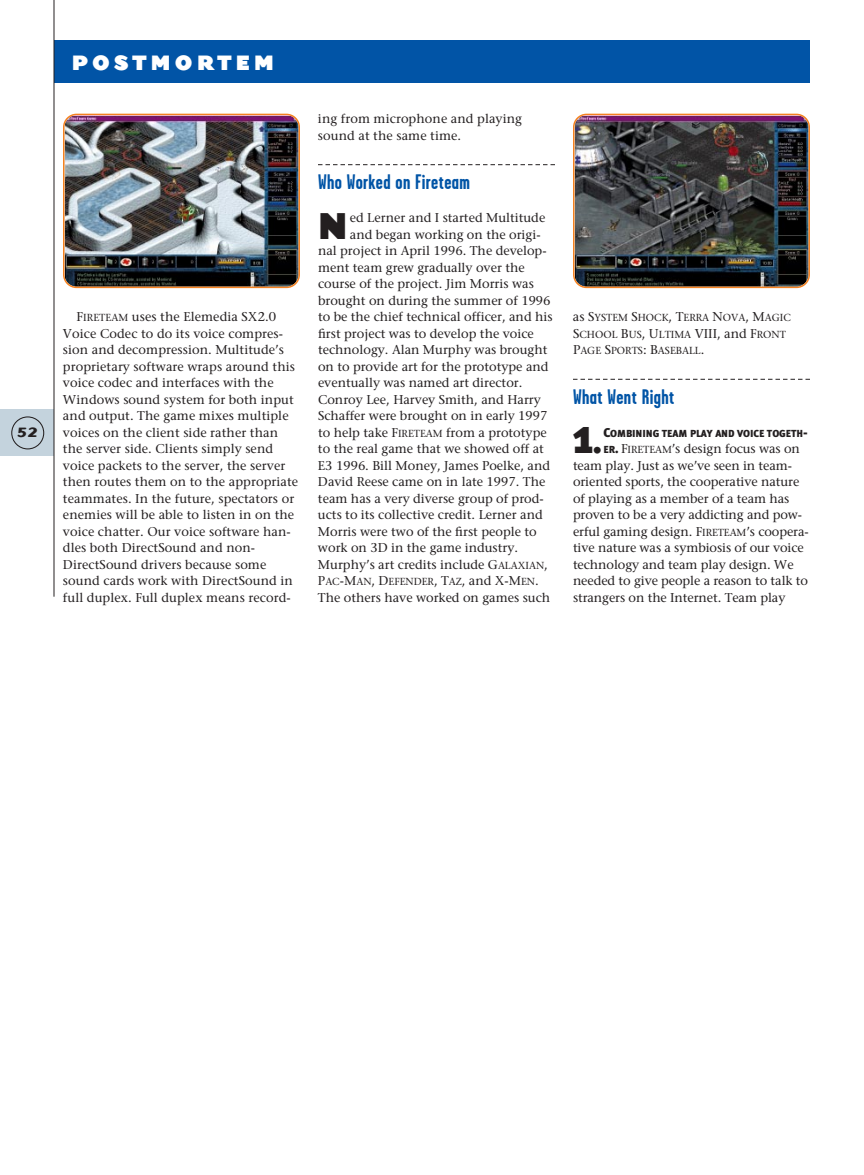
<style>
.page{position:relative;width:864px;height:1175px;background:#fff}
.page>*{position:absolute;margin:0;border:0;box-sizing:border-box;transform-origin:0 0}
.t1{font:900 48.9px "Meta Plus";color:#231f20}
.t2{font:900 34.95px "Dogma";color:#231f20}
.t3{font:700 21px "Garage Gothic";letter-spacing:.02em;color:#0154a6}
.t4{font:900 19.5px "Dogma";letter-spacing:.245em;color:#fff}
.t5{font:700 15px "Dogma Script";color:#231f20}
.t6{font:12.75px/16.5px "Stone Serif";color:#231f20}
.t7{font:10.2px/16.5px "Stone Serif";color:#231f20}
.t8{font:900 10.2px "Meta Plus";letter-spacing:-.01em;color:#231f20}
.s1{font-size:10.2px}
.s2{font-size:12.75px}
.s3{font-size:33.75px}
.s4{font-family:"Meta Plus";font-weight:900;font-size:10.2px}
.s5{font-family:"Meta Plus";font-weight:900}
</style>
<div class="page">
<div style="left:1px;top:410px;width:53px;height:46px;background:#c4d3dd"></div>
<svg style="left:318px;top:164px;width:237px;height:1px"></svg>
<svg style="left:573px;top:379px;width:237px;height:1px"></svg>
<div style="left:11px;top:416px;width:33px;height:33px;border:1px solid #231f20;border-radius:50%"></div>
<div style="left:54px;top:40px;width:756px;height:42px;background:#0154a6"></div>
<hr style="left:54px;top:1px;width:1px;height:595px;background:#231f20">
<img style="left:64px;top:115px;width:234px;height:171px;border-radius:12px">
<div style="left:63px;top:114px;width:237px;height:174px;border:2px solid #f58220;border-radius:13px"></div>
<img style="left:574px;top:115px;width:234px;height:171px;border-radius:12px">
<div style="left:573px;top:114px;width:237px;height:174px;border:2px solid #f58220;border-radius:13px"></div>
<p class="t5" style="left:17px;top:426px;width:22px">52</p>
<h3 class="t4" style="left:72px;top:55px;width:203px">POSTMORTEM</h3>
<p class="t6" style="left:63px;top:310px;width:237px;text-indent:14px">F<span class="s1">IRETEAM</span> uses the Elemedia SX2.0<br>Voice Codec to do its voice compres&shy;sion and decompression. Multitude’s proprietary software wraps around this voice codec and interfaces with the Windows sound system for both input and output. The game mixes multiple voices on the client side rather than the server side. Clients simply send voice packets to the server, the server then routes them on to the appropriate teammates. In the future, spectators or enemies will be able to listen in on the voice chatter. Our voice software han&shy;dles both DirectSound and non-DirectSound drivers because some sound cards work with DirectSound in full duplex. Full duplex means record-</p>
<p class="t6" style="left:318px;top:112px;width:206px">ing from microphone and playing sound at the same time.</p>
<h3 class="t3" style="left:318px;top:174px;width:154px">Who Worked on Fireteam</h3>
<h2 class="t2" style="left:318px;top:212px;width:31px">N</h2>
<p class="t6" style="left:350px;top:211px;width:197px">ed Lerner and I started Multitude</p>
<p class="t6" style="left:350px;top:227px;width:192px">and began working on the origi-</p>
<p class="t6" style="left:318px;top:244px;width:230px">nal project in April 1996. The develop-</p>
<p class="t6" style="left:318px;top:260px;width:208px">ment team grew gradually over the</p>
<p class="t6" style="left:318px;top:277px;width:217px">course of the project. Jim Morris was</p>
<p class="t6" style="left:318px;top:293px;width:234px">brought on during the summer of 1996</p>
<p class="t6" style="left:318px;top:310px;width:236px">to be the chief technical officer, and his</p>
<p class="t6" style="left:318px;top:326px;width:217px">first project was to develop the voice</p>
<p class="t6" style="left:318px;top:343px;width:231px">technology. Alan Murphy was brought</p>
<p class="t6" style="left:318px;top:359px;width:232px">on to provide art for the prototype and</p>
<p class="t6" style="left:318px;top:376px;width:206px">eventually was named art director.</p>
<p class="t6" style="left:318px;top:392px;width:224px">Conroy Lee, Harvey Smith, and Harry</p>
<p class="t6" style="left:318px;top:409px;width:231px">Schaffer were brought on in early 1997</p>
<p class="t6" style="left:318px;top:425px;width:230px">to help take F<span class="s1">IRETEAM</span> from a prototype</p>
<p class="t6" style="left:318px;top:442px;width:227px">to the real game that we showed off at</p>
<p class="t6" style="left:318px;top:458px;width:234px">E3 1996. Bill Money, James Poelke, and</p>
<p class="t6" style="left:318px;top:475px;width:229px">David Reese came on in late 1997. The</p>
<p class="t6" style="left:318px;top:491px;width:227px">team has a very diverse group of prod-</p>
<p class="t6" style="left:318px;top:508px;width:226px">ucts to its collective credit. Lerner and</p>
<p class="t6" style="left:318px;top:524px;width:220px">Morris were two of the first people to</p>
<p class="t6" style="left:318px;top:541px;width:202px">work on 3D in the game industry.</p>
<p class="t6" style="left:318px;top:557px;width:231px">Murphy’s art credits include G<span class="s1">ALAXIAN</span>,</p>
<p class="t6" style="left:318px;top:574px;width:222px">P<span class="s1">AC</span>-M<span class="s1">AN</span>, D<span class="s1">EFENDER</span>, T<span class="s1">AZ</span>, and X-M<span class="s1">EN</span>.</p>
<p class="t6" style="left:318px;top:590px;width:234px">The others have worked on games such</p>
<p class="t7" style="left:573px;top:310px;width:219px"><span class="s2">as S</span>YSTEM <span class="s2">S</span>HOCK<span class="s2">, T</span>ERRA <span class="s2">N</span>OVA<span class="s2">, M</span>AGIC<br><span class="s2">S</span>CHOOL <span class="s2">B</span>US<span class="s2">, U</span>LTIMA <span class="s2">VIII, and F</span>RONT<br><span class="s2">P</span>AGE <span class="s2">S</span>PORTS<span class="s2">: B</span>ASEBALL<span class="s2">.</span></p>
<h3 class="t3" style="left:573px;top:389px;width:103px">What Went Right</h3>
<h1 class="t1" style="left:573px;top:417px;width:30px">1<span class="s3">.</span></h1>
<p class="t8" style="left:603px;top:429px;width:206px"><span class="s2">C</span>OMBINING TEAM PLAY AND VOICE TOGETH<span class="s2">-</span></p>
<p class="t6" style="left:573px;top:442px;width:237px;text-indent:30px"><span class="s4">ER</span><span class="s5">.</span> F<span class="s1">IRETEAM</span>’s design focus was on team play. Just as we’ve seen in team&shy;oriented sports, the cooperative nature of playing as a member of a team has proven to be a very addicting and pow&shy;erful gaming design. F<span class="s1">IRETEAM</span>’s coopera&shy;tive nature was a symbiosis of our voice technology and team play design. We needed to give people a reason to talk to strangers on the Internet. Team play</p>
</div>
